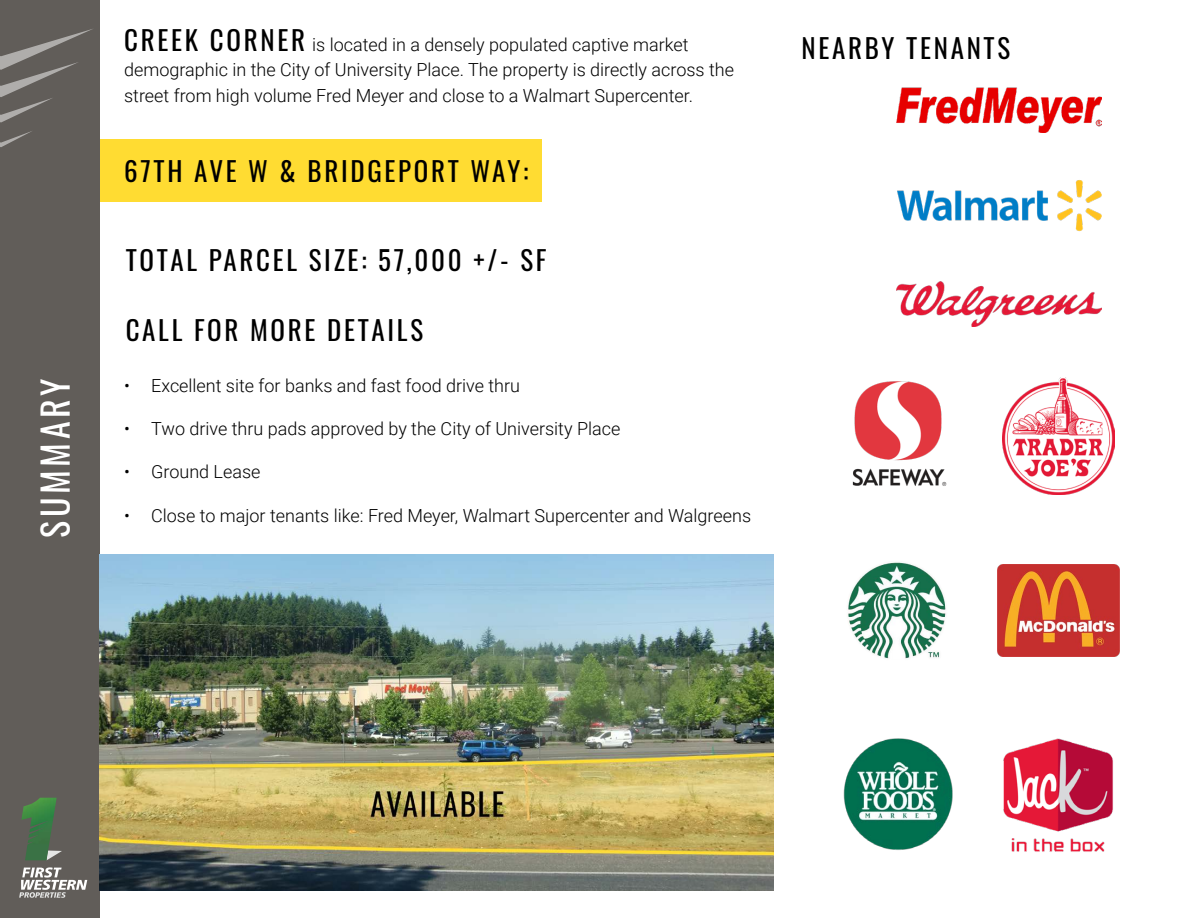
<style>
.page{position:relative;width:1188px;height:918px;background:#fff}
.page>*{position:absolute;margin:0;border:0;box-sizing:border-box;transform-origin:0 0}
.t1{font:36px "Oswald";letter-spacing:.1em;color:#fff}
.t2{font:27px "Oswald";letter-spacing:.1em;color:#000}
.t3{font:300 18px/25.5px "Roboto";color:#000}
.s1{font-family:"Oswald";font-weight:400;font-size:27px}
</style>
<div class="page">
<div style="left:0;top:0;width:100px;height:918px;background:#615d59"></div>
<svg style="left:19px;top:867px;width:68px;height:31px"></svg>
<svg style="left:57px;top:850px;width:5px;height:4px"></svg>
<img style="left:21px;top:798px;width:36px;height:62px">
<svg style="left:0;top:29px;width:93px;height:94px"></svg>
<svg style="left:0;top:131px;width:32px;height:16px"></svg>
<div style="left:100px;top:139px;width:442px;height:63px;background:#ffdc32"></div>
<img style="left:100px;top:554px;width:674px;height:337px">
<img style="left:896px;top:88px;width:206px;height:44px">
<img style="left:897px;top:180px;width:205px;height:51px">
<img style="left:896px;top:281px;width:206px;height:46px">
<img style="left:852px;top:381px;width:95px;height:105px">
<img style="left:1003px;top:378px;width:111px;height:117px">
<img style="left:848px;top:562px;width:98px;height:97px">
<img style="left:998px;top:564px;width:121px;height:92px">
<img style="left:843px;top:738px;width:110px;height:112px">
<img style="left:1003px;top:738px;width:110px;height:114px">
<h1 class="t1" style="left:23px;top:538px;width:161px;rotate:-90deg">SUMMARY</h1>
<p class="t3" style="left:124px;top:31px;width:611px"><span class="s1">CREEK CORNER</span> is located in a densely populated captive market demographic in the City of University Place. The property is directly across the street from high volume Fred Meyer and close to a Walmart Supercenter.</p>
<h2 class="t2" style="left:124px;top:147px;width:406px">67TH AVE W &amp; BRIDGEPORT WAY:</h2>
<h2 class="t2" style="left:126px;top:236px;width:422px">TOTAL PARCEL SIZE: 57,000 +/- SF</h2>
<h2 class="t2" style="left:126px;top:306px;width:299px">CALL FOR MORE DETAILS</h2>
<p class="t3" style="left:124px;top:372px;width:397px">• Excellent site for banks and fast food drive thru</p>
<p class="t3" style="left:124px;top:415px;width:498px">• Two drive thru pads approved by the City of University Place</p>
<p class="t3" style="left:124px;top:459px;width:138px">• Ground Lease</p>
<p class="t3" style="left:124px;top:502px;width:628px">• Close to major tenants like: Fred Meyer, Walmart Supercenter and Walgreens</p>
<h2 class="t2" style="left:801px;top:24px;width:210px">NEARBY TENANTS</h2>
</div>
